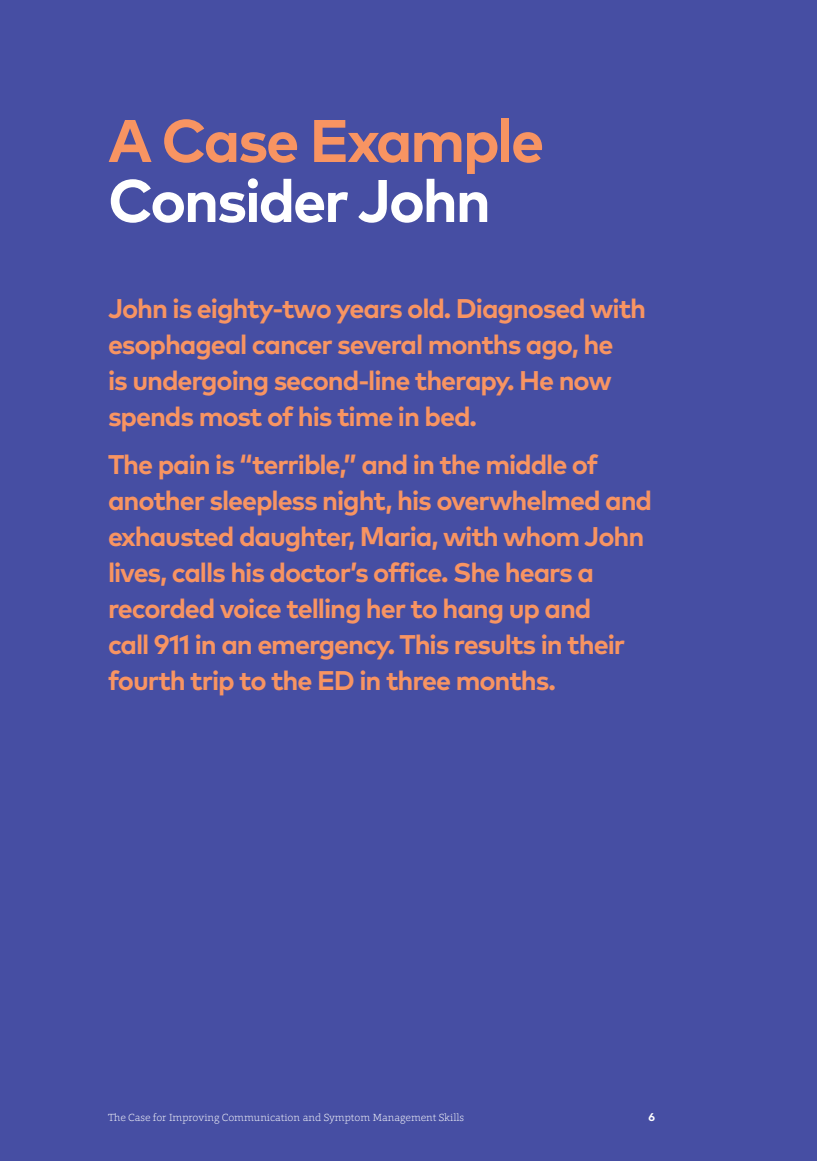
<style>
.page{position:relative;width:817px;height:1161px;background:#464ea3}
.page>*{position:absolute;margin:0;border:0;box-sizing:border-box;transform-origin:0 0}
.t1{font:700 60px "Mark OT";letter-spacing:-.04em;color:#f89462}
.t2{font:700 60px "Mark OT";letter-spacing:-.04em;color:#fff}
.t3{font:700 27px/36px "Mark OT";letter-spacing:-.04em;color:#f89462}
.t4{font:700 11.25px "Mark OT";color:#fff}
.t5{font:200 10.5px "Foro";color:#fff}
</style>
<div class="page">
<h1 class="t1" style="left:108px;top:102px;width:438px">A Case Example</h1>
<h1 class="t2" style="left:108px;top:162px;width:384px">Consider John</h1>
<p class="t3" style="left:108px;top:290px;width:539px">John is eighty-two years old. Diagnosed with esophageal cancer several months ago, he<br>is undergoing second-line therapy. He now spends most of his time in bed.</p>
<p class="t3" style="left:108px;top:446px;width:546px">The pain is “terrible,” and in the middle of another sleepless night, his overwhelmed and exhausted daughter, Maria, with whom John lives, calls his doctor’s office. She hears a recorded voice telling her to hang up and<br>call 911 in an emergency. This results in their fourth trip to the ED in three months.</p>
<p class="t5" style="left:108px;top:1110px;width:358px">The Case for Improving Communication and Symptom Management Skills</p>
<p class="t4" style="left:648px;top:1109px;width:8px">6</p>
</div>
